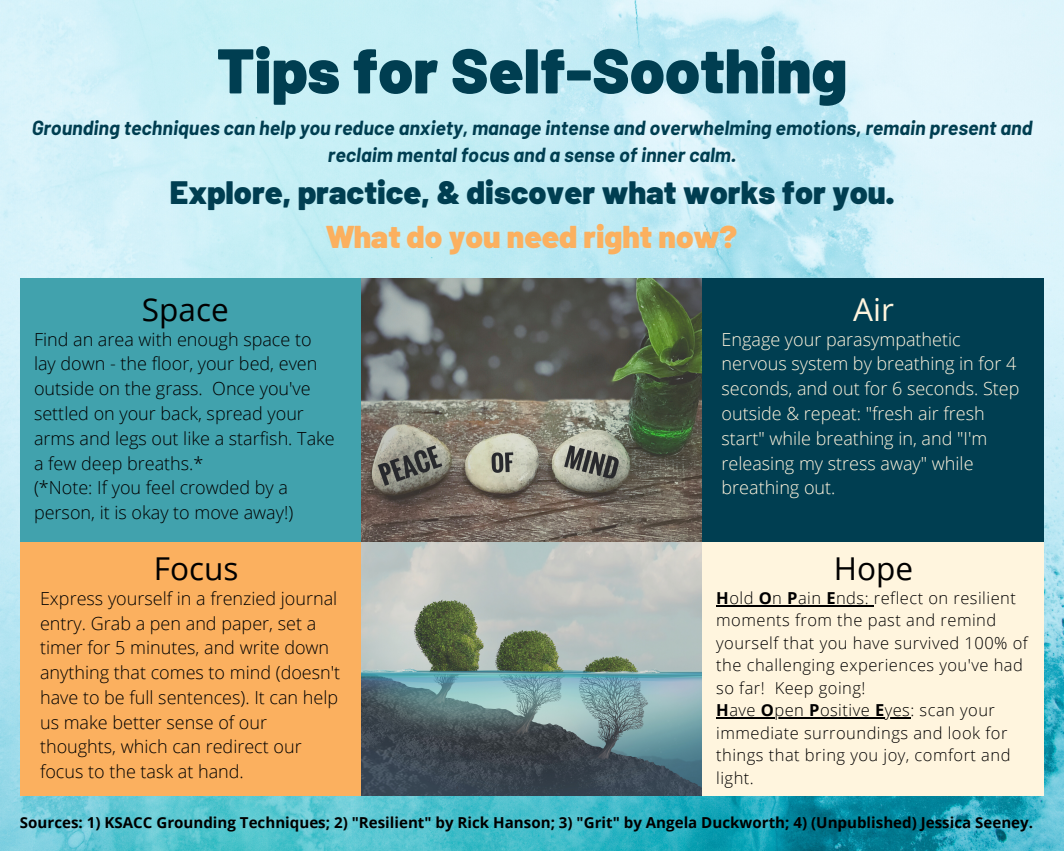
<style>
.page{position:relative;width:1064px;height:851px;background:#fff}
.page>*{position:absolute;margin:0;border:0;box-sizing:border-box;transform-origin:0 0}
.t1{font:900 63px "Barlow";color:#003e51}
.t2{font:900 32.4px "Barlow";color:#003e51}
.t3{font:900 31.5px "Barlow";color:#fbb05f}
.t4{font:31.5px "Open Sans";color:#000}
.t5{font:31.5px "Open Sans";color:#fff5de}
.t6{font:italic 700 19.95px/27.5px "Barlow";color:#003e51;text-align:center}
.t7{font:300 18px/24.8px "Open Sans";color:#000}
.t8{font:300 18px/24.8px "Open Sans";color:#fff5de}
.t9{font:300 16.5px/22.5px "Open Sans";letter-spacing:.03em;color:#000}
.t10{font:700 15.15px "Open Sans";color:#000}
.s1{font-weight:700}
</style>
<div class="page">
<img style="left:0;top:0;width:1063px;height:850px">
<div style="left:20px;top:532px;width:341px;height:263px;background:#fbb05f"></div>
<img style="left:361px;top:542px;width:341px;height:253px">
<div style="left:702px;top:532px;width:341px;height:263px;background:#fff5de"></div>
<div style="left:20px;top:278px;width:341px;height:264px;background:#41a2ad"></div>
<img style="left:361px;top:278px;width:341px;height:264px">
<div style="left:702px;top:278px;width:341px;height:264px;background:#003e51"></div>
<svg style="left:716px;top:605px;width:119px;height:1px"></svg>
<hr style="left:835px;top:605px;width:38px;height:1px;background:#000">
<svg style="left:716px;top:717px;width:13px;height:1px"></svg>
<hr style="left:729px;top:717px;width:31px;height:1px;background:#000">
<svg style="left:760px;top:717px;width:14px;height:1px"></svg>
<hr style="left:774px;top:717px;width:35px;height:1px;background:#000">
<hr style="left:819px;top:717px;width:55px;height:1px;background:#000">
<svg style="left:874px;top:717px;width:36px;height:1px"></svg>
<h1 class="t1" style="left:217px;top:30px;width:631px">Tips for Self-Soothing</h1>
<p class="t6" style="left:32px;top:113px;width:1001px">Grounding techniques can help you reduce anxiety, manage intense and overwhelming emotions, remain present and reclaim mental focus and a sense of inner calm.</p>
<h2 class="t2" style="left:170px;top:171px;width:725px">Explore, practice, &amp; discover what works for you.</h2>
<h3 class="t3" style="left:327px;top:217px;width:412px">What do you need right now?</h3>
<h3 class="t4" style="left:142px;top:287px;width:88px">Space</h3>
<h3 class="t5" style="left:852px;top:287px;width:42px">Air</h3>
<p class="t7" style="left:34px;top:326px;width:302px">Find an area with enough space to lay down - the floor, your bed, even outside on the grass. Once you've settled on your back, spread your arms and legs out like a starfish. Take a few deep breaths.*<br>(*Note: If you feel crowded by a person, it is okay to move away!)</p>
<p class="t8" style="left:721px;top:326px;width:299px">Engage your parasympathetic nervous system by breathing in for 4 seconds, and out for 6 seconds. Step outside &amp; repeat: "fresh air fresh start" while breathing in, and "I'm releasing my stress away" while breathing out.</p>
<h3 class="t4" style="left:154px;top:546px;width:86px">Focus</h3>
<h3 class="t4" style="left:833px;top:546px;width:81px">Hope</h3>
<p class="t7" style="left:40px;top:585px;width:302px">Express yourself in a frenzied journal entry. Grab a pen and paper, set a timer for 5 minutes, and write down anything that comes to mind (doesn't have to be full sentences). It can help us make better sense of our thoughts, which can redirect our focus to the task at hand.</p>
<p class="t9" style="left:716px;top:586px;width:313px"><span class="s1">H</span>old <span class="s1">O</span>n <span class="s1">P</span>ain <span class="s1">E</span>nds: reflect on resilient moments from the past and remind yourself that you have survived 100% of the challenging experiences you've had so far! Keep going!<br><span class="s1">H</span>ave <span class="s1">O</span>pen <span class="s1">P</span>ositive <span class="s1">E</span>yes: scan your immediate surroundings and look for things that bring you joy, comfort and light.</p>
<p class="t10" style="left:20px;top:811px;width:1014px">Sources: 1) KSACC Grounding Techniques; 2) "Resilient" by Rick Hanson; 3) "Grit" by Angela Duckworth; 4) (Unpublished) Jessica Seeney.</p>
</div>
